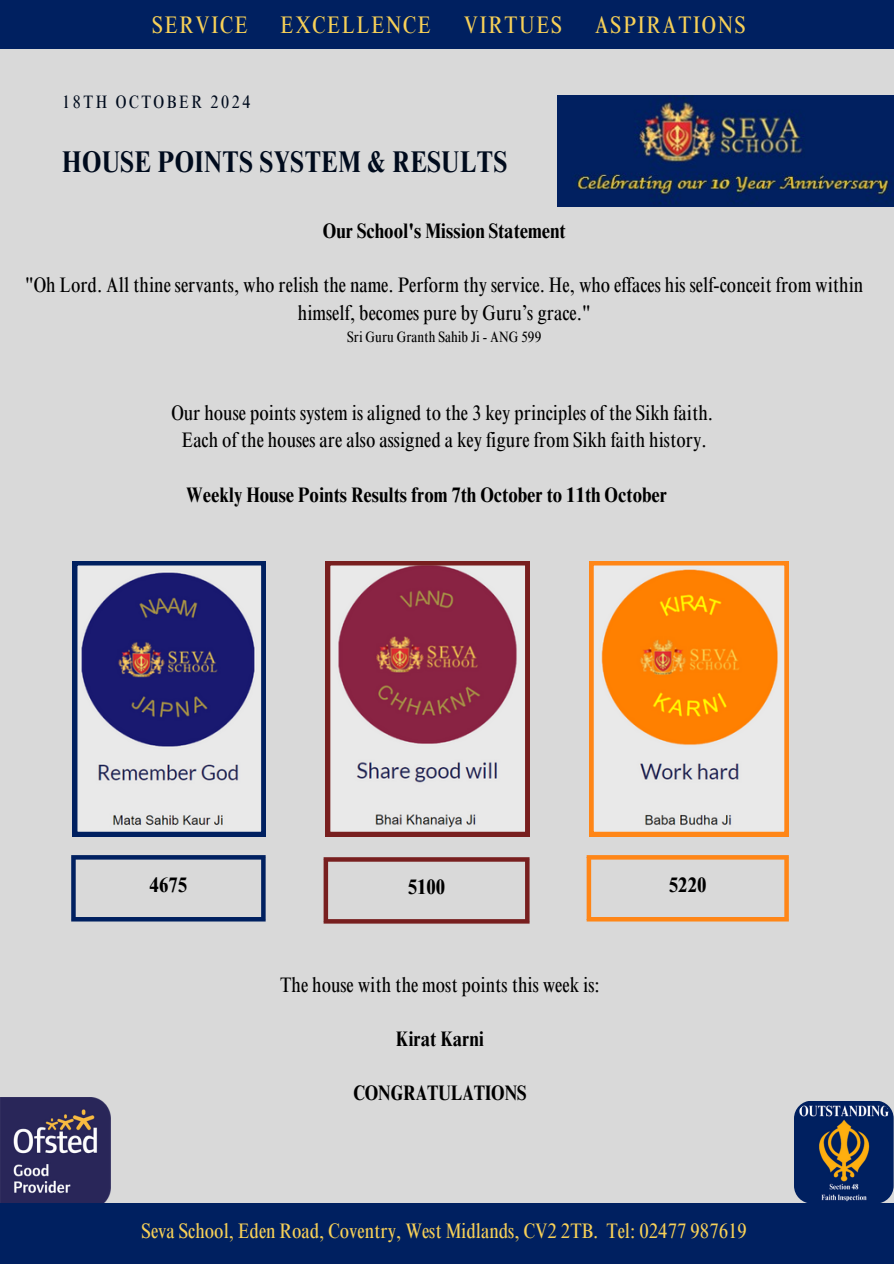
<style>
.page{position:relative;width:894px;height:1264px;background:#fff}
.page>*{position:absolute;margin:0;border:0;box-sizing:border-box;transform-origin:0 0}
.t1{font:700 condensed 30px "Times NRMT Pro";letter-spacing:.02em;color:#000b1d}
.t2{font:condensed 24px "Times NRMT Pro";letter-spacing:.07em;color:#f7d057}
.t3{font:condensed 21px/27px "Times NRMT Pro";color:#000;text-align:center}
.t4{font:700 condensed 21px "Times NRMT Pro";color:#000}
.t5{font:condensed 21px "Times NRMT Pro";color:#f7d057}
.t6{font:condensed 18px "Times NRMT Pro";letter-spacing:.14em;color:#000b1d}
.t7{font:condensed 15px "Times NRMT Pro";color:#000}
</style>
<div class="page">
<div style="left:0;top:0;width:893px;height:1263px;background:#d9d9d9"></div>
<div style="left:0;top:0;width:893px;height:48px;background:#002060"></div>
<img style="left:0;top:1097px;width:110px;height:106px">
<div style="left:0;top:1203px;width:893px;height:60px;background:#002060"></div>
<div style="left:71px;top:859px;width:5px;height:58px;background:#002060"></div>
<svg style="left:261px;top:859px;width:4px;height:58px"></svg>
<svg style="left:71px;top:855px;width:194px;height:4px"></svg>
<hr style="left:71px;top:917px;width:194px;height:4px;background:#002060">
<svg style="left:73px;top:561px;width:192px;height:275px"></svg>
<svg style="left:326px;top:561px;width:203px;height:275px"></svg>
<svg style="left:589px;top:561px;width:199px;height:275px"></svg>
<div style="left:323px;top:861px;width:5px;height:58px;background:#781f1f"></div>
<hr style="left:525px;top:861px;width:4px;height:58px;background:#781f1f">
<svg style="left:323px;top:857px;width:206px;height:4px"></svg>
<svg style="left:323px;top:919px;width:206px;height:4px"></svg>
<div style="left:586px;top:859px;width:5px;height:58px;background:#ff8617"></div>
<svg style="left:784px;top:859px;width:4px;height:58px"></svg>
<svg style="left:586px;top:855px;width:202px;height:4px"></svg>
<hr style="left:586px;top:917px;width:202px;height:4px;background:#ff8617">
<svg style="left:794px;top:1101px;width:99px;height:102px;background:#2f3f60"></svg>
<img style="left:557px;top:95px;width:336px;height:112px">
<p class="t2" style="left:152px;top:16px;width:97px">SERVICE</p>
<p class="t2" style="left:280px;top:16px;width:152px">EXCELLENCE</p>
<p class="t2" style="left:463px;top:16px;width:99px">VIRTUES</p>
<p class="t2" style="left:594px;top:16px;width:152px">ASPIRATIONS</p>
<p class="t6" style="left:62px;top:95px;width:190px">18TH OCTOBER 2024</p>
<h4 class="t1" style="left:62px;top:150px;width:446px">HOUSE POINTS SYSTEM &amp; RESULTS</h4>
<p class="t4" style="left:323px;top:223px;width:244px">Our School's Mission Statement</p>
<p class="t3" style="left:25px;top:274px;width:839px">"Oh Lord. All thine servants, who relish the name. Perform thy service. He, who effaces his self-conceit from within himself, becomes pure by Guru’s grace."</p>
<p class="t7" style="left:347px;top:331px;width:196px">Sri Guru Granth Sahib Ji - ANG 599</p>
<p class="t3" style="left:171px;top:401px;width:543px">Our house points system is aligned to the 3 key principles of the Sikh faith.<br>Each of the houses are also assigned a key figure from Sikh faith history.</p>
<p class="t4" style="left:186px;top:487px;width:482px">Weekly House Points Results from 7th October to 11th October</p>
<p class="t4" style="left:149px;top:877px;width:39px">4675</p>
<h5 class="t4" style="left:407px;top:879px;width:39px">5100</h5>
<h5 class="t4" style="left:668px;top:877px;width:39px">5220</h5>
<h5 class="t3" style="left:280px;top:973px;width:321px">The house with the most points this week is:</h5>
<h4 class="t4" style="left:396px;top:1030px;width:90px">Kirat Karni</h4>
<h3 class="t4" style="left:353px;top:1084px;width:175px">CONGRATULATIONS</h3>
<p class="t5" style="left:141px;top:1222px;width:606px">Seva School, Eden Road, Coventry, West Midlands, CV2 2TB. Tel: 02477 987619</p>
</div>
